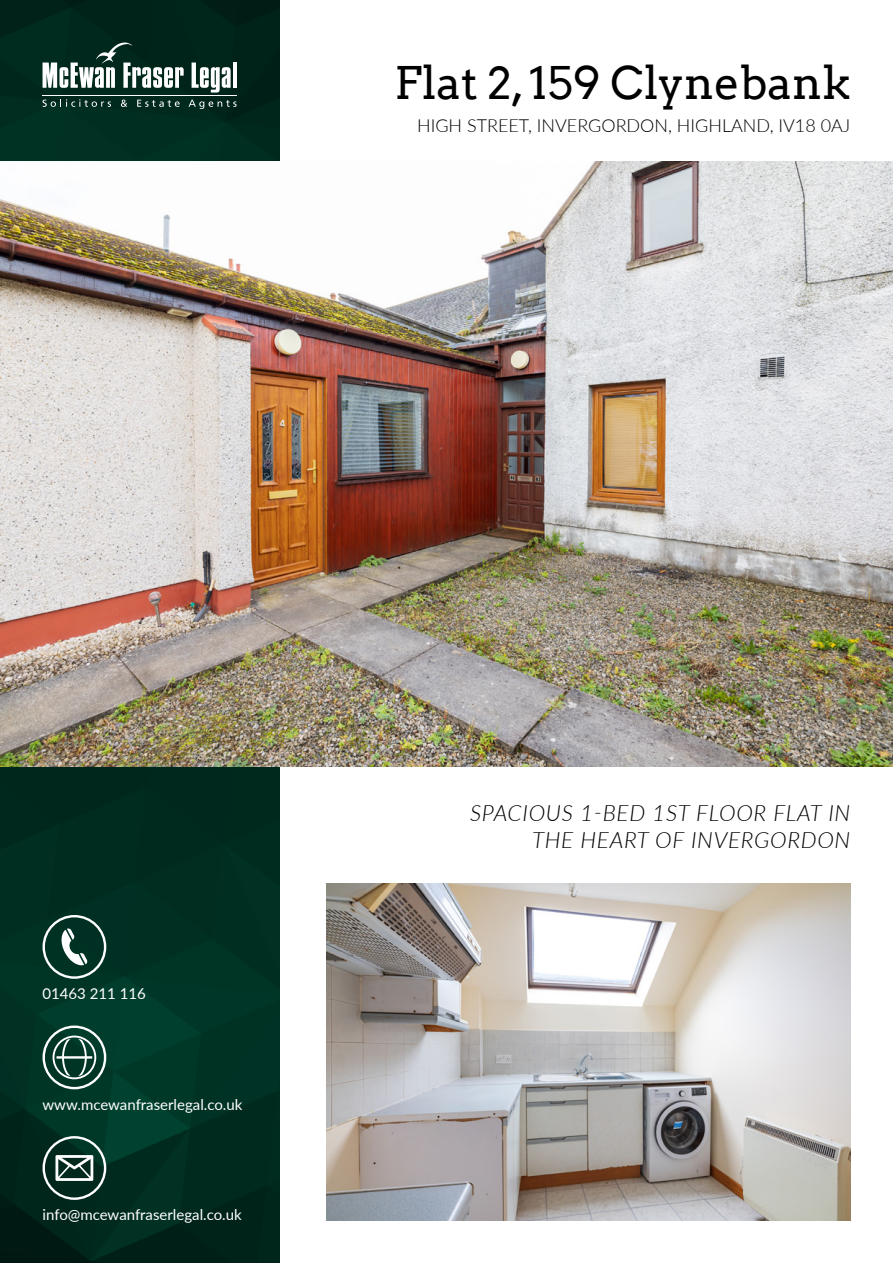
<style>
.page{position:relative;width:893px;height:1263px;background:#fff}
.page>*{position:absolute;margin:0;border:0;box-sizing:border-box;transform-origin:0 0}
.t1{font:45px "Arvo";color:#000}
.t2{font:italic 300 22.5px/27px "Lato";letter-spacing:.03em;color:#000;text-align:right}
.t3{font:300 18px "Lato";color:#000}
.t4{font:15px "Lato";color:#fff}
</style>
<div class="page">
<img style="left:0;top:0;width:279px;height:1263px">
<img style="left:0;top:162px;width:893px;height:605px">
<svg style="left:43px;top:43px;width:141px;height:45px"></svg>
<svg style="left:192px;top:63px;width:39px;height:30px"></svg>
<hr style="left:233px;top:63px;width:4px;height:25px;background:#fff">
<hr style="left:43px;top:95px;width:194px;height:1px;background:#fff">
<svg style="left:43px;top:99px;width:68px;height:8px"></svg>
<svg style="left:121px;top:100px;width:6px;height:7px"></svg>
<svg style="left:137px;top:100px;width:43px;height:7px"></svg>
<svg style="left:189px;top:100px;width:48px;height:9px"></svg>
<img style="left:326px;top:883px;width:524px;height:337px">
<svg style="left:43px;top:915px;width:63px;height:64px;background:#335a4f"></svg>
<svg style="left:43px;top:1025px;width:63px;height:64px;background:#3a6559"></svg>
<svg style="left:43px;top:1136px;width:63px;height:64px;background:#3a5b52"></svg>
<h1 class="t1" style="left:394px;top:55px;width:458px">Flat 2, 159 Clynebank</h1>
<p class="t3" style="left:417px;top:113px;width:435px">HIGH STREET, INVERGORDON, HIGHLAND, IV18 0AJ</p>
<p class="t4" style="left:43px;top:983px;width:105px">01463 211 116</p>
<p class="t4" style="left:43px;top:1094px;width:201px">www.mcewanfraserlegal.co.uk</p>
<p class="t4" style="left:43px;top:1204px;width:201px">info@mcewanfraserlegal.co.uk</p>
<h2 class="t2" style="left:470px;top:798px;width:382px">SPACIOUS 1-BED 1ST FLOOR FLAT IN<br>THE HEART OF INVERGORDON</h2>
</div>
